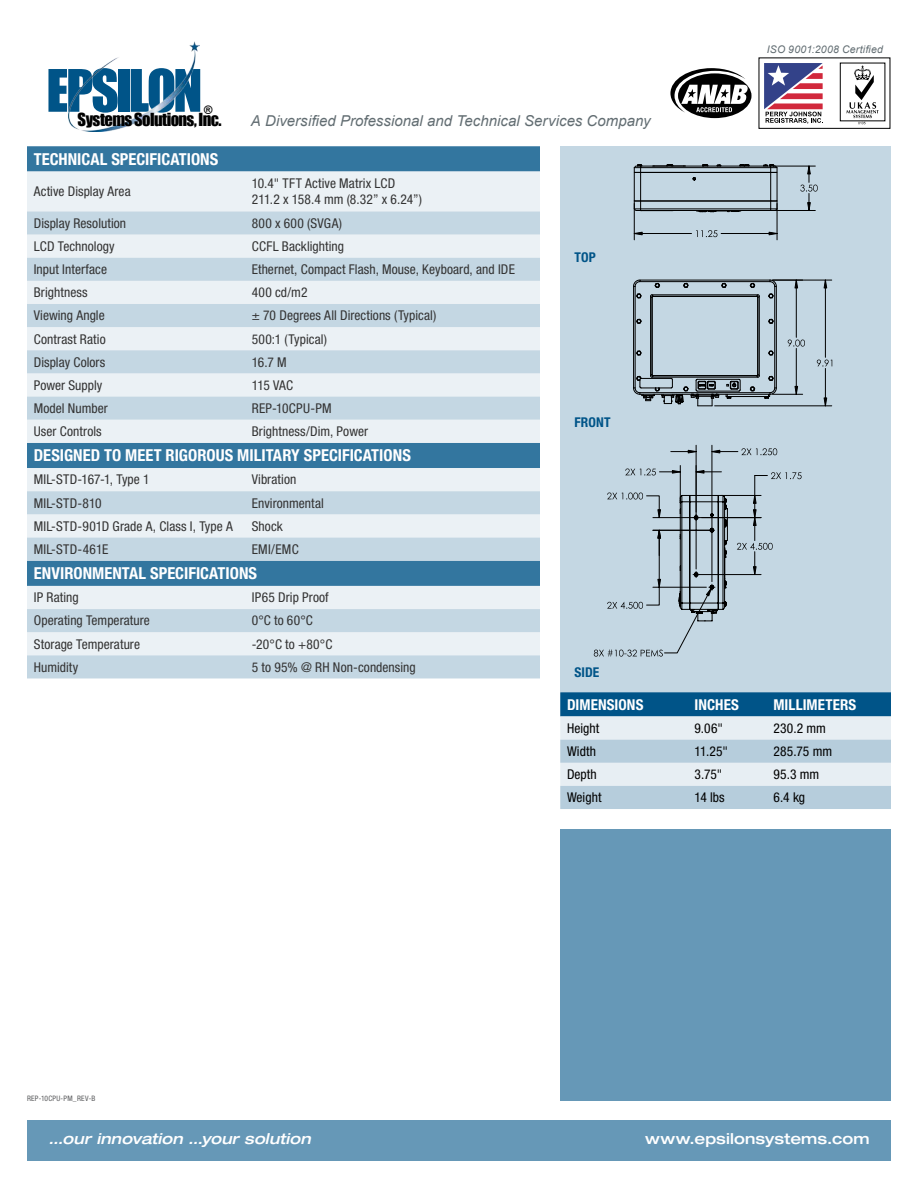
<style>
.page{position:relative;width:918px;height:1188px;background:#fff}
.page>*{position:absolute;margin:0;border:0;box-sizing:border-box;transform-origin:0 0}
.t1{font:700 condensed 16.5px "Helvetica Neue LT Std";color:#fff}
.t2{font:16.5px "Impact";letter-spacing:-.035em;color:#000}
.t3{font:italic 15px "Arial";letter-spacing:.005em;color:#626d72}
.t4{font:italic 500 expanded 15px "Helvetica Neue LT Std";letter-spacing:.01em;color:#fff}
.t5{font:700 condensed 15px "Helvetica Neue LT Std";letter-spacing:.005em;color:#fff}
.t6{font:500 expanded 15px "Helvetica Neue LT Std";letter-spacing:.01em;color:#fff}
.t7{font:condensed 13.5px/16.2px "Helvetica Neue LT Std";letter-spacing:.005em;color:#000}
.t8{font:condensed 13.5px "Helvetica Neue LT Std";letter-spacing:.025em;color:#000}
.t9{font:700 condensed 13.5px "Helvetica Neue LT Std";letter-spacing:.01em;color:#005488}
.t10{font:11.4px "Impact";color:#000}
.t11{font:italic 10.5px "Arial";letter-spacing:.025em;color:#626d72}
.t12{font:condensed 7.5px "Helvetica Neue LT Std";letter-spacing:.035em;color:#58595b}
</style>
<div class="page">
<div style="left:27px;top:1120px;width:864px;height:41px;background:#6698b7"></div>
<svg style="left:48px;top:69px;width:20px;height:43px"></svg>
<img style="left:68px;top:42px;width:132px;height:89px">
<div style="left:560px;top:146px;width:331px;height:664px;background:#c4d7e3"></div>
<div style="left:560px;top:830px;width:331px;height:271px;background:#6698b7"></div>
<svg style="left:27px;top:146px;width:513px;height:26px;background:#3a7aa2"></svg>
<div style="left:27px;top:172px;width:513px;height:39px;background:#ebf1f5"></div>
<svg style="left:27px;top:211px;width:513px;height:467px;background:#c6d8e3"></svg>
<svg style="left:560px;top:692px;width:331px;height:117px"></svg>
<div style="left:634px;top:172px;width:7px;height:29px;border:1px solid #000"></div>
<div style="left:770px;top:172px;width:7px;height:29px;border:1px solid #000"></div>
<svg style="left:634px;top:164px;width:144px;height:17px"></svg>
<svg style="left:634px;top:201px;width:144px;height:12px"></svg>
<hr style="left:773px;top:210px;width:42px;height:1px;background:#000">
<hr style="left:773px;top:166px;width:42px;height:1px;background:#000">
<svg style="left:696px;top:230px;width:21px;height:7px"></svg>
<hr style="left:721px;top:233px;width:56px;height:1px;background:#000">
<hr style="left:634px;top:233px;width:58px;height:1px;background:#000">
<hr style="left:777px;top:204px;width:1px;height:36px;background:#000">
<hr style="left:634px;top:204px;width:1px;height:36px;background:#000">
<svg style="left:800px;top:166px;width:18px;height:45px"></svg>
<svg style="left:634px;top:232px;width:8px;height:3px"></svg>
<svg style="left:769px;top:232px;width:8px;height:3px"></svg>
<svg style="left:633px;top:279px;width:144px;height:128px"></svg>
<hr style="left:653px;top:296px;width:104px;height:1px;background:#000">
<svg style="left:788px;top:340px;width:17px;height:7px"></svg>
<hr style="left:796px;top:348px;width:1px;height:46px;background:#000">
<hr style="left:796px;top:280px;width:1px;height:57px;background:#000">
<hr style="left:773px;top:394px;width:30px;height:1px;background:#000">
<svg style="left:817px;top:360px;width:15px;height:7px"></svg>
<hr style="left:825px;top:280px;width:1px;height:77px;background:#000">
<hr style="left:825px;top:368px;width:1px;height:38px;background:#000">
<hr style="left:773px;top:280px;width:59px;height:1px;background:#000">
<hr style="left:715px;top:406px;width:117px;height:1px;background:#000">
<svg style="left:795px;top:280px;width:3px;height:8px"></svg>
<svg style="left:795px;top:386px;width:3px;height:8px"></svg>
<svg style="left:824px;top:398px;width:3px;height:8px"></svg>
<svg style="left:824px;top:280px;width:3px;height:8px"></svg>
<hr style="left:712px;top:445px;width:1px;height:137px;background:#000">
<hr style="left:696px;top:445px;width:1px;height:124px;background:#000">
<hr style="left:680px;top:466px;width:1px;height:33px;background:#000">
<svg style="left:671px;top:450px;width:25px;height:3px"></svg>
<svg style="left:712px;top:448px;width:65px;height:7px"></svg>
<svg style="left:594px;top:469px;width:208px;height:188px"></svg>
<svg style="left:670px;top:68px;width:82px;height:50px"></svg>
<svg style="left:764px;top:63px;width:59px;height:61px"></svg>
<div style="left:759px;top:58px;width:131px;height:71px;border:1px solid #000"></div>
<div style="left:840px;top:63px;width:45px;height:58px;border:1px solid #000"></div>
<svg style="left:846px;top:66px;width:33px;height:58px"></svg>
<p class="t10" style="left:204px;top:100px;width:10px">®</p>
<p class="t2" style="left:78px;top:107px;width:146px">Systems Solutions, Inc.</p>
<p class="t3" style="left:251px;top:111px;width:401px">A Diversified Professional and Technical Services Company</p>
<p class="t11" style="left:767px;top:43px;width:118px">ISO 9001:2008 Certified</p>
<p class="t1" style="left:34px;top:149px;width:185px">TECHNICAL SPECIFICATIONS</p>
<p class="t7" style="left:34px;top:183px;width:98px">Active Display Area</p>
<p class="t7" style="left:252px;top:175px;width:172px">10.4" TFT Active Matrix LCD<br>211.2 x 158.4 mm (8.32” x 6.24”)</p>
<p class="t7" style="left:34px;top:215px;width:94px">Display Resolution</p>
<p class="t8" style="left:252px;top:215px;width:92px">800 x 600 (SVGA)</p>
<p class="t7" style="left:34px;top:238px;width:82px">LCD Technology</p>
<p class="t7" style="left:252px;top:238px;width:94px">CCFL Backlighting</p>
<p class="t7" style="left:34px;top:261px;width:75px">Input Interface</p>
<p class="t7" style="left:252px;top:261px;width:265px">Ethernet, Compact Flash, Mouse, Keyboard, and IDE</p>
<p class="t7" style="left:34px;top:284px;width:55px">Brightness</p>
<p class="t7" style="left:252px;top:284px;width:57px">400 cd/m2</p>
<p class="t7" style="left:34px;top:307px;width:72px">Viewing Angle</p>
<p class="t7" style="left:252px;top:307px;width:186px">± 70 Degrees All Directions (Typical)</p>
<p class="t7" style="left:34px;top:331px;width:73px">Contrast Ratio</p>
<p class="t7" style="left:252px;top:331px;width:77px">500:1 (Typical)</p>
<p class="t7" style="left:34px;top:354px;width:73px">Display Colors</p>
<p class="t7" style="left:252px;top:354px;width:36px">16.7 M</p>
<p class="t7" style="left:34px;top:377px;width:70px">Power Supply</p>
<p class="t7" style="left:252px;top:377px;width:43px">115 VAC</p>
<p class="t7" style="left:34px;top:400px;width:76px">Model Number</p>
<p class="t7" style="left:252px;top:400px;width:81px">REP-10CPU-PM</p>
<p class="t7" style="left:34px;top:423px;width:69px">User Controls</p>
<p class="t7" style="left:252px;top:423px;width:118px">Brightness/Dim, Power</p>
<p class="t1" style="left:34px;top:445px;width:378px">DESIGNED TO MEET RIGOROUS MILITARY SPECIFICATIONS</p>
<p class="t7" style="left:34px;top:472px;width:117px">MIL-STD-167-1, Type 1</p>
<p class="t7" style="left:252px;top:472px;width:46px">Vibration</p>
<p class="t7" style="left:34px;top:495px;width:69px">MIL-STD-810</p>
<p class="t7" style="left:252px;top:495px;width:74px">Environmental</p>
<p class="t7" style="left:34px;top:518px;width:201px">MIL-STD-901D Grade A, Class I, Type A</p>
<p class="t7" style="left:252px;top:518px;width:33px">Shock</p>
<p class="t7" style="left:34px;top:541px;width:76px">MIL-STD-461E</p>
<p class="t7" style="left:252px;top:541px;width:48px">EMI/EMC</p>
<p class="t1" style="left:34px;top:563px;width:224px">ENVIRONMENTAL SPECIFICATIONS</p>
<p class="t7" style="left:34px;top:589px;width:46px">IP Rating</p>
<p class="t7" style="left:252px;top:589px;width:79px">IP65 Drip Proof</p>
<p class="t7" style="left:34px;top:612px;width:118px">Operating Temperature</p>
<p class="t7" style="left:252px;top:612px;width:63px">0°C to 60°C</p>
<p class="t7" style="left:34px;top:636px;width:108px">Storage Temperature</p>
<p class="t7" style="left:252px;top:636px;width:82px">-20°C to +80°C</p>
<p class="t7" style="left:34px;top:659px;width:46px">Humidity</p>
<p class="t7" style="left:252px;top:659px;width:165px">5 to 95% @ RH Non-condensing</p>
<p class="t9" style="left:574px;top:249px;width:23px">TOP</p>
<p class="t9" style="left:574px;top:414px;width:37px">FRONT</p>
<p class="t9" style="left:574px;top:664px;width:26px">SIDE</p>
<p class="t5" style="left:567px;top:695px;width:78px">DIM ENSIONS</p>
<p class="t5" style="left:694px;top:695px;width:46px">INCHES</p>
<p class="t5" style="left:774px;top:695px;width:19px">MILLIM</p>
<p class="t5" style="left:818px;top:695px;width:40px">ETERS</p>
<p class="t7" style="left:567px;top:720px;width:34px">Height</p>
<p class="t7" style="left:694px;top:720px;width:30px">9.06"</p>
<p class="t7" style="left:774px;top:720px;width:54px">230.2 mm</p>
<p class="t7" style="left:567px;top:743px;width:31px">Width</p>
<p class="t7" style="left:694px;top:743px;width:35px">11.25"</p>
<p class="t7" style="left:774px;top:743px;width:60px">285.75 mm</p>
<p class="t7" style="left:567px;top:766px;width:31px">Depth</p>
<p class="t7" style="left:694px;top:766px;width:29px">3.75"</p>
<p class="t7" style="left:774px;top:766px;width:47px">95.3 mm</p>
<p class="t7" style="left:567px;top:789px;width:36px">Weight</p>
<p class="t7" style="left:694px;top:789px;width:32px">14 lbs</p>
<p class="t7" style="left:774px;top:789px;width:33px">6.4 kg</p>
<p class="t12" style="left:27px;top:1094px;width:70px">REP-10CPU-PM_REV-B</p>
<p class="t4" style="left:48px;top:1129px;width:264px">...our innovation ...your solution</p>
<p class="t6" style="left:645px;top:1129px;width:226px">www.epsilonsystems.com</p>
</div>
